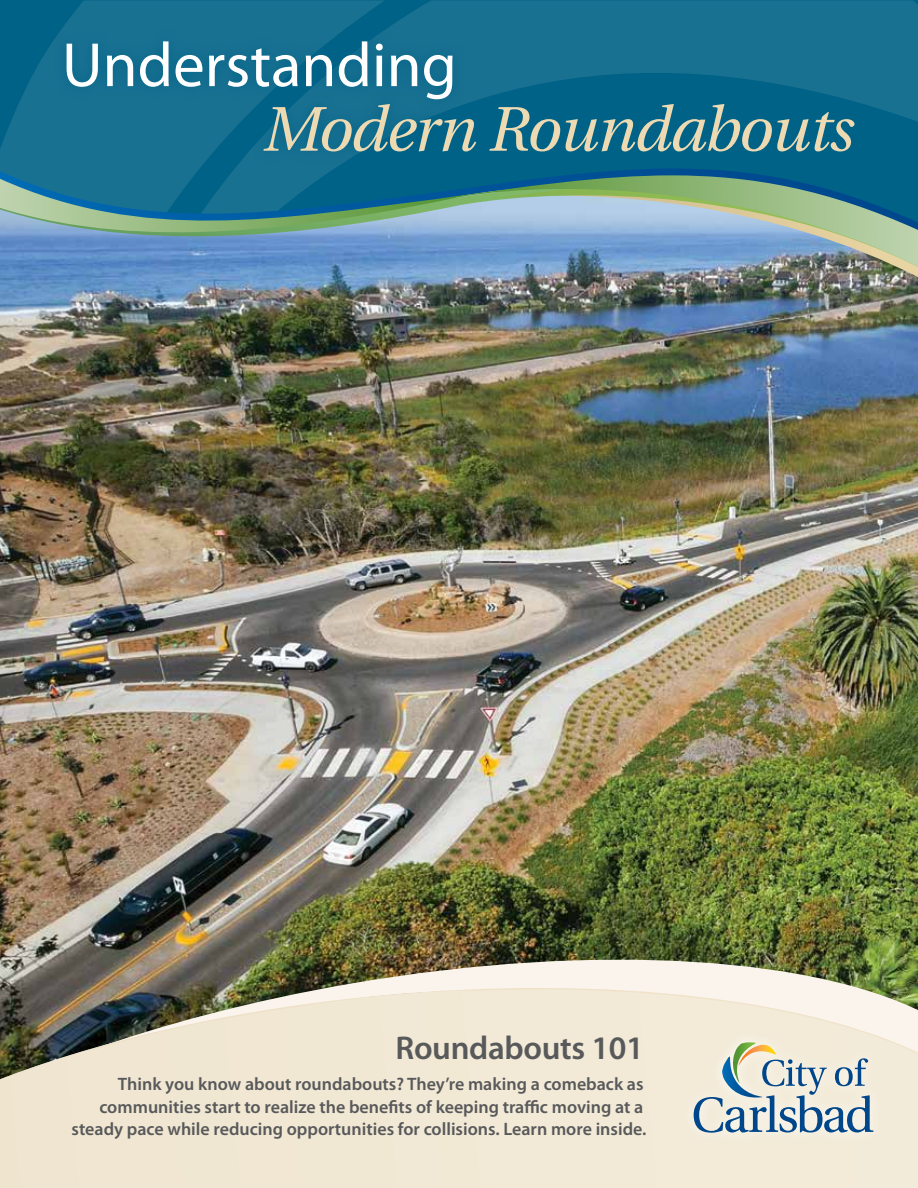
<style>
.page{position:relative;width:918px;height:1188px;background:#fff}
.page>*{position:absolute;margin:0;border:0;box-sizing:border-box;transform-origin:0 0}
.t1{font:italic 63px "Utopia";letter-spacing:-.02em;color:#eddab2}
.t2{font:63px "Myriad Pro";color:#fff}
.t3{font:600 33px "Myriad Pro";letter-spacing:-.01em;color:#58595b}
.t4{font:600 18px/22.5px "Myriad Pro";color:#58595b;text-align:right}
</style>
<div class="page">
<img style="left:0;top:277px;width:918px;height:696px">
<svg style="left:0;top:973px;width:918px;height:215px;background:#e5ddca"></svg>
<img style="left:85px;top:941px;width:833px;height:120px">
<svg style="left:511px;top:0;width:407px;height:153px;background:#156e90"></svg>
<svg style="left:0;top:0;width:511px;height:153px;background:#136d8f"></svg>
<img style="left:0;top:153px;width:918px;height:124px">
<svg style="left:0;top:168px;width:918px;height:7px;background:#07648c"></svg>
<svg style="left:0;top:175px;width:918px;height:92px;background:#6598ab"></svg>
<div style="left:252px;top:92px;width:614px;height:72px;background:linear-gradient(to right,#0c698c,#006085)"></div>
<svg style="left:54px;top:29px;width:411px;height:82px;background:#126d8f"></svg>
<div style="left:682px;top:1030px;width:202px;height:115px;background:#f3ebd9"></div>
<svg style="left:694px;top:1042px;width:179px;height:91px"></svg>
<h1 class="t2" style="left:62px;top:26px;width:397px">Understanding</h1>
<h1 class="t1" style="left:261px;top:95px;width:592px">Modern Roundabouts</h1>
<h2 class="t3" style="left:395px;top:1027px;width:250px">Roundabouts 101</h2>
<p class="t4" style="left:72px;top:1072px;width:576px">Think you know about roundabouts? They’re making a comeback as communities start to realize the benefits of keeping traffic moving at a steady pace while reducing opportunities for collisions. Learn more inside.</p>
</div>
